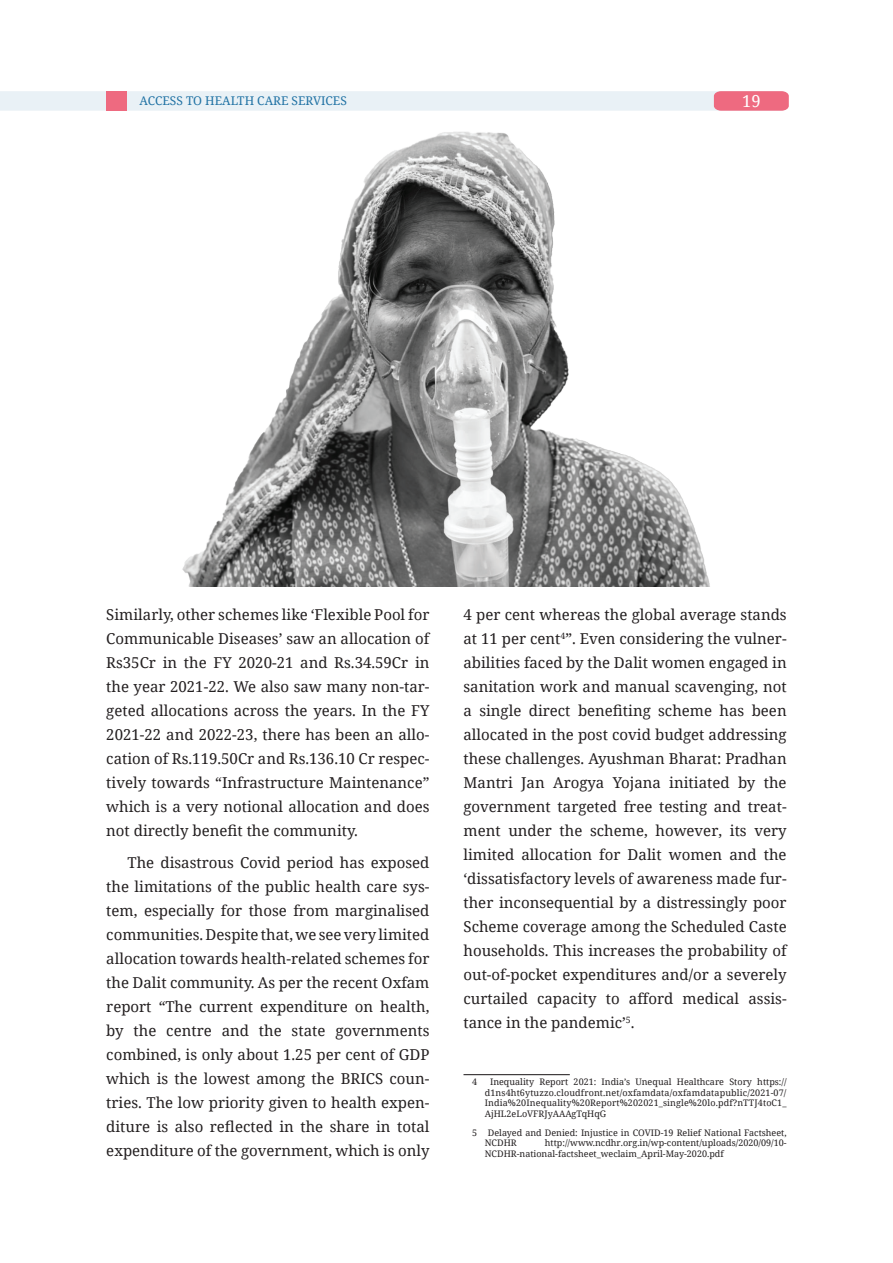
<style>
.page{position:relative;width:893px;height:1263px;background:#fff}
.page>*{position:absolute;margin:0;border:0;box-sizing:border-box;transform-origin:0 0}
.t1{font:16.5px "Noto Serif";color:#fff}
.t2{font:15px/24px "Noto Serif";color:#231f20;text-align:justify}
.t3{font:12px "Noto Serif";color:#2072a4}
.t4{font:9px/10.5px "Noto Serif";color:#231f20}
</style>
<div class="page">
<svg style="left:0;top:91px;width:787px;height:2px;background:#ebe7ec"></svg>
<div style="left:106px;top:91px;width:21px;height:20px;background:#ee6a80"></div>
<hr style="left:463px;top:1074px;width:107px;height:1px;background:#231f20">
<img style="left:0;top:93px;width:789px;height:494px">
<p class="t3" style="left:139px;top:93px;width:17px">Access</p>
<p class="t3" style="left:186px;top:93px;width:38px">to Health</p>
<p class="t3" style="left:257px;top:93px;width:17px">Care</p>
<p class="t3" style="left:292px;top:93px;width:15px">Services</p>
<p class="t1" style="left:742px;top:90px;width:20px">19</p>
<p class="t2" style="left:106px;top:602px;width:325px">Similarly, other schemes like ‘Flexible Pool for Communicable Diseases’ saw an allocation of Rs35Cr in the FY 2020-21 and Rs.34.59Cr in the year 2021-22. We also saw many non-tar&shy;geted allocations across the years. In the FY 2021-22 and 2022-23, there has been an allo&shy;cation of Rs.119.50Cr and Rs.136.10 Cr respec&shy;tively towards “Infrastructure Maintenance” which is a very notional allocation and does not directly benefit the community.</p>
<p class="t2" style="left:106px;top:850px;width:325px;text-indent:21px">The disastrous Covid period has exposed the limitations of the public health care sys&shy;tem, especially for those from marginalised communities. Despite that, we see very limited allocation towards health-related schemes for the Dalit community. As per the recent Oxfam report “The current expenditure on health, by the centre and the state governments combined, is only about 1.25 per cent of GDP which is the lowest among the BRICS coun&shy;tries. The low priority given to health expen&shy;diture is also reflected in the share in total expenditure of the government, which is only</p>
<p class="t2" style="left:463px;top:602px;width:325px">4 per cent whereas the global average stands at 11 per cent<sup>4</sup>”. Even considering the vulner&shy;abilities faced by the Dalit women engaged in sanitation work and manual scavenging, not a single direct benefiting scheme has been allocated in the post covid budget addressing these challenges. Ayushman Bharat: Pradhan Mantri Jan Arogya Yojana initiated by the government targeted free testing and treat&shy;ment under the scheme, however, its very limited allocation for Dalit women and the ‘dissatisfactory levels of awareness made fur&shy;ther inconsequential by a distressingly poor Scheme coverage among the Scheduled Caste households. This increases the probability of out-of-pocket expenditures and/or a severely curtailed capacity to afford medical assis&shy;tance in the pandemic’<sup>5</sup>.</p>
<p class="t4" style="left:472px;top:1076px;width:7px">4</p>
<p class="t4" style="left:485px;top:1076px;width:303px;text-align:justify;text-indent:5px">Inequality Report 2021: India’s Unequal Healthcare Story https:// d1ns4ht6ytuzzo.cloudfront.net/oxfamdata/oxfamdatapublic/2021-07/ India%20Inequality%20Report%202021_single%20lo.pdf?nTTJ4toC1_ AjHL2eLoVFRJyAAAgTqHqG</p>
<p class="t4" style="left:485px;top:1127px;width:303px;text-indent:-13px">5 Delayed and Denied: Injustice in COVID-19 Relief National Factsheet,<br>NCDHR</p>
<p class="t4" style="left:485px;top:1137px;width:303px;text-indent:60px">http://www.ncdhr.org.in/wp-content/uploads/2020/09/10-<br>NCDHR-national-factsheet_weclaim_April-May-2020.pdf</p>
</div>
